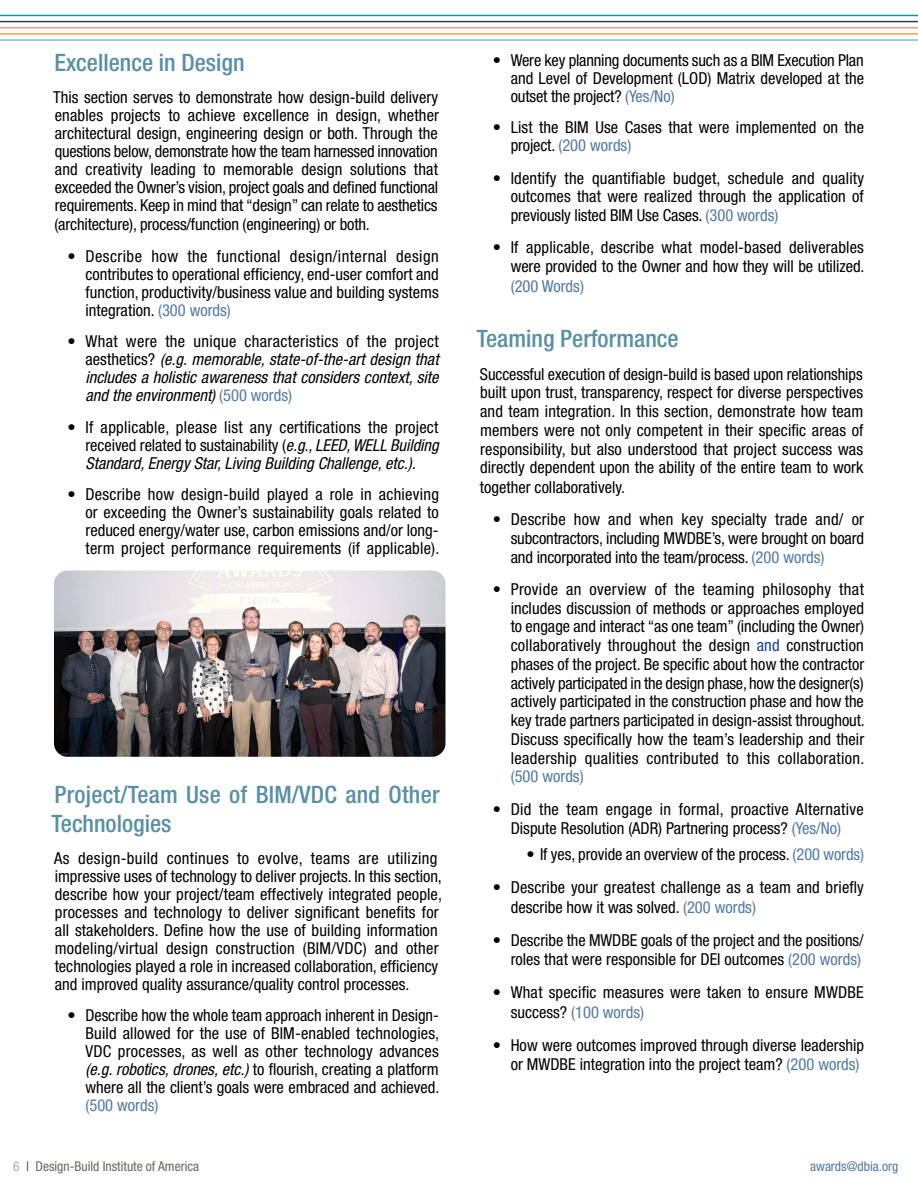
<style>
.page{position:relative;width:918px;height:1188px;background:#fff}
.page>*{position:absolute;margin:0;border:0;box-sizing:border-box;transform-origin:0 0}
.t1{font:500 condensed 24px/28.8px "Helvetica Neue LT Std";color:#5790a7}
.t2{font:condensed 16.5px/18px "Helvetica Neue LT Std";color:#000;text-align:justify}
.t3{font:italic condensed 16.5px/18px "Helvetica Neue LT Std";color:#000;text-align:justify}
.t4{font:condensed 16.5px/19.5px "Helvetica Neue LT Std";letter-spacing:.02em;color:#000;text-align:center}
.t5{font:condensed 16.5px "Helvetica Neue LT Std";color:#517aa5}
.t6{font:condensed 13.5px "Helvetica Neue LT Std";color:#6b6660}
.t7{font:condensed 13.5px "Helvetica Neue LT Std";color:#517aa5}
.s1{color:#517aa5}
.s2{font-style:normal}
.s3{font-style:normal;color:#517aa5}
.s4{font-style:italic}
.s5{color:#1c3f94}
.s6{color:#acacac}
</style>
<div class="page">
<hr style="left:0;top:21px;width:918px;height:1px;background:#2c4054">
<hr style="left:0;top:27px;width:918px;height:1px;background:#f69790">
<hr style="left:0;top:15px;width:918px;height:1px;background:#00a19c">
<hr style="left:0;top:33px;width:918px;height:2px;background:#f79f57">
<hr style="left:0;top:39px;width:918px;height:2px;background:#7fc1cd">
<img style="left:54px;top:570px;width:392px;height:187px">
<h1 class="t1" style="left:55px;top:48px;width:192px">Excellence in Design</h1>
<p class="t2" style="left:53px;top:88px;width:387px">This section serves to demonstrate how design-build delivery enables projects to achieve excellence in design, whether architectural design, engineering design or both. Through the questions below, demonstrate how the team harnessed innovation and creativity leading to memorable design solutions that exceeded the Owner’s vision, project goals and defined functional requirements. Keep in mind that “design” can relate to aesthetics</p>
<p class="t2" style="left:54px;top:215px;width:317px">(architecture), process/function (engineering) or both.</p>
<p class="t2" style="left:86px;top:247px;width:355px;text-indent:-18px">• Describe how the functional design/internal design contributes to operational efficiency, end-user comfort and function, productivity/business value and building systems integration. <span class="s1">(300 words)</span></p>
<p class="t3" style="left:86px;top:333px;width:355px;text-indent:-18px"><span class="s2">• What were the unique characteristics of the project aesthetics?</span> (e.g. memorable, state-of-the-art design that includes a holistic awareness that considers context, site and the environment) <span class="s3">(500 words)</span></p>
<p class="t2" style="left:86px;top:418px;width:355px;text-indent:-18px">• If applicable, please list any certifications the project received related to sustainability (<span class="s4">e.g., LEED, WELL Building Standard, Energy Star, Living Building Challenge, etc.).</span></p>
<p class="t2" style="left:86px;top:485px;width:355px;text-indent:-18px">• Describe how design-build played a role in achieving or exceeding the Owner’s sustainability goals related to reduced energy/water use, carbon emissions and/or long&shy;term project performance requirements (if applicable).</p>
<h1 class="t1" style="left:52px;top:780px;width:389px">Project/Team Use of BIM/VDC and Other<br>Technologies</h1>
<p class="t2" style="left:54px;top:849px;width:389px;text-align:left">As design-build continues to evolve, teams are utilizing impressive uses of technology to deliver projects. In this section, describe how your project/team effectively integrated people, processes and technology to deliver significant benefits for all stakeholders. Define how the use of building information modeling/virtual design construction (BIM/VDC) and other technologies played a role in increased collaboration, efficiency and improved quality assurance/quality control processes.</p>
<p class="t2" style="left:86px;top:1006px;width:355px;text-indent:-18px">• Describe how the whole team approach inherent in Design-Build allowed for the use of BIM-enabled technologies, VDC processes, as well as other technology advances <span class="s4">(e.g. robotics, drones, etc.)</span> to flourish, creating a platform where all the client’s goals were embraced and achieved.</p>
<p class="t5" style="left:86px;top:1096px;width:74px">(500 words)</p>
<p class="t2" style="left:511px;top:51px;width:355px;text-indent:-18px">• Were key planning documents such as a BIM Execution Plan and Level of Development (LOD) Matrix developed at the outset the project? <span class="s1">(Yes/No)</span></p>
<p class="t2" style="left:511px;top:118px;width:355px;text-indent:-18px">• List the BIM Use Cases that were implemented on the project. <span class="s1">(200 words)</span></p>
<p class="t2" style="left:511px;top:168px;width:355px;line-height:18.8px;text-indent:-18px">• Identify the quantifiable budget, schedule and quality outcomes that were realized through the application of previously listed BIM Use Cases. <span class="s1">(300 words)</span></p>
<p class="t2" style="left:493px;top:238px;width:373px;line-height:18.8px;text-align:right">• If applicable, describe what model-based deliverables were provided to the Owner and how they will be utilized.</p>
<p class="t5" style="left:511px;top:276px;width:75px">(200 Words)</p>
<h1 class="t1" style="left:477px;top:324px;width:203px">Teaming Performance</h1>
<p class="t2" style="left:480px;top:364px;width:385px;line-height:18.9px">Successful execution of design-build is based upon relationships built upon trust, transparency, respect for diverse perspectives and team integration. In this section, demonstrate how team members were not only competent in their specific areas of responsibility, but also understood that project success was directly dependent upon the ability of the entire team to work together collaboratively.</p>
<p class="t2" style="left:511px;top:510px;width:355px;line-height:18.8px;text-indent:-18px">• Describe how and when key specialty trade and/ or subcontractors, including MWDBE’s, were brought on board and incorporated into the team/process. <span class="s1">(200 words)</span></p>
<p class="t2" style="left:511px;top:579px;width:356px;line-height:18.8px;text-indent:-18px">• Provide an overview of the teaming philosophy that includes discussion of methods or approaches employed to engage and interact “as one team” (including the Owner) collaboratively throughout the design <span class="s5">and</span> construction phases of the project. Be specific about how the contractor actively participated in the design phase, how the designer(s) actively participated in the construction phase and how the key trade partners participated in design-assist throughout.<br>Discuss specifically how the team’s leadership and their leadership qualities contributed to this collaboration.</p>
<p class="t5" style="left:511px;top:767px;width:74px">(500 words)</p>
<p class="t4" style="left:493px;top:799px;width:373px">• Did the team engage in formal, proactive Alternative<br>Dispute Resolution (ADR) Partnering process? <span class="s1">(Yes/No)</span></p>
<p class="t2" style="left:527px;top:845px;width:339px">• If yes, provide an overview of the process. <span class="s1">(200 words)</span></p>
<p class="t2" style="left:511px;top:878px;width:355px;line-height:19.5px;text-indent:-18px">• Describe your greatest challenge as a team and briefly describe how it was solved. <span class="s1">(200 words)</span></p>
<p class="t2" style="left:493px;top:930px;width:373px;line-height:19.5px;text-align:right">• Describe the MWDBE goals of the project and the positions/ roles that were responsible for DEI outcomes <span class="s1">(200 words)</span></p>
<p class="t2" style="left:511px;top:983px;width:355px;line-height:19.5px;text-indent:-18px">• What specific measures were taken to ensure MWDBE success? <span class="s1">(100 words)</span></p>
<p class="t2" style="left:493px;top:1035px;width:373px;line-height:19.5px;text-align:right">• How were outcomes improved through diverse leadership or MWDBE integration into the project team? <span class="s1">(200 words)</span></p>
<p class="t6" style="left:13px;top:1159px;width:188px"><span class="s6">6</span> <span class="s5">|</span> Design-Build Institute of America</p>
<p class="t7" style="left:810px;top:1159px;width:90px">awards@dbia.org</p>
</div>
